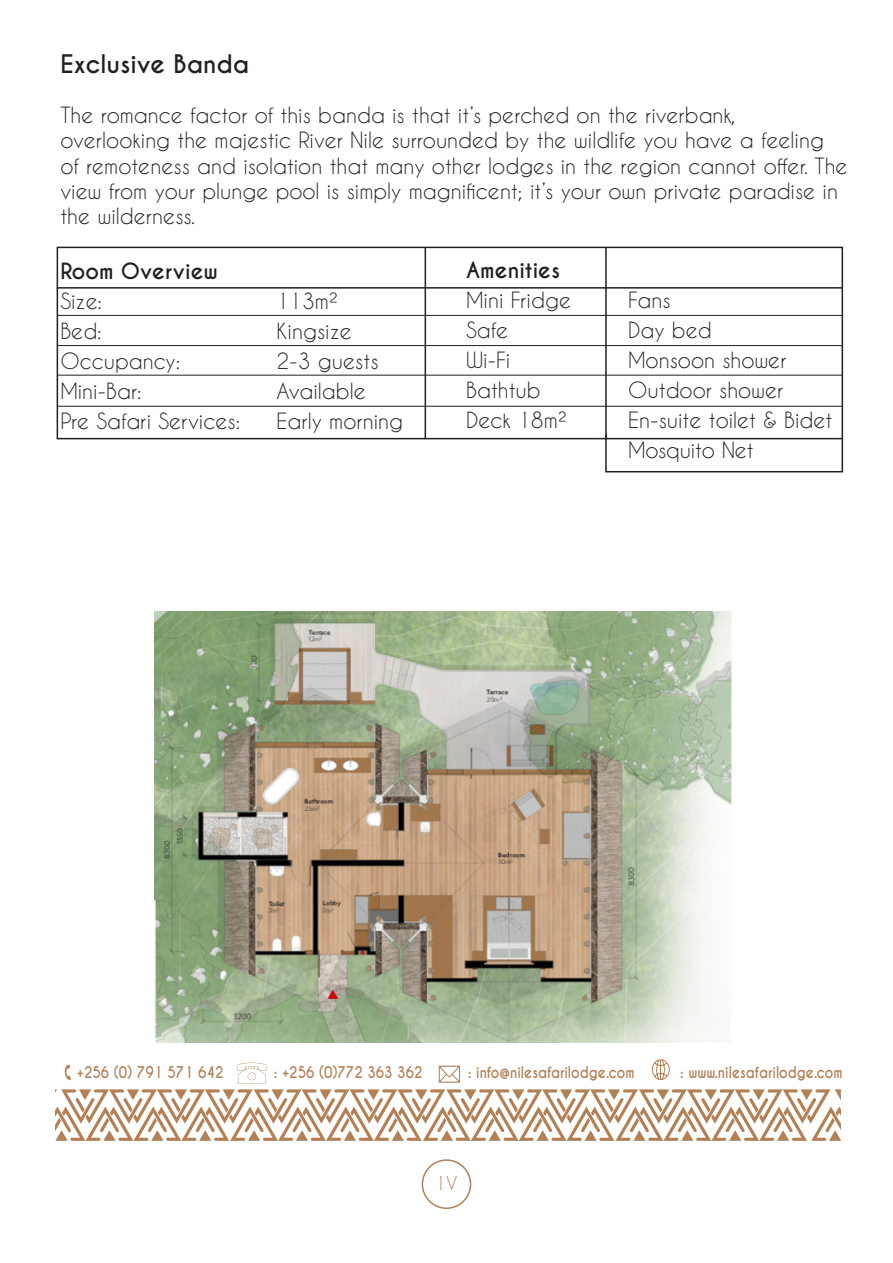
<style>
.page{position:relative;width:893px;height:1263px;background:#fff}
.page>*{position:absolute;margin:0;border:0;box-sizing:border-box;transform-origin:0 0}
.t1{font:700 24px "Caviar Dreams";color:#231f20}
.t2{font:21px/25.2px "Caviar Dreams";color:#231f20}
.t3{font:700 21px "Caviar Dreams";color:#231f20}
.t4{font:18px "Caviar Dreams";color:#b37f55}
.t5{font:700 15.3px "Caviar Dreams";color:#b37f55;scale:.87 1}
</style>
<div class="page">
<div style="left:422px;top:1159px;width:49px;height:50px;border:2px solid #b37f55;border-radius:50%"></div>
<img style="left:155px;top:611px;width:577px;height:432px">
<div style="left:57px;top:247px;width:786px;height:192px;border:2px solid #231f20"></div>
<hr style="left:57px;top:287px;width:785px;height:2px;background:#231f20">
<hr style="left:57px;top:345px;width:786px;height:1px;background:#231f20">
<hr style="left:57px;top:315px;width:786px;height:1px;background:#231f20">
<hr style="left:57px;top:375px;width:786px;height:1px;background:#231f20">
<hr style="left:57px;top:406px;width:786px;height:1px;background:#231f20">
<hr style="left:425px;top:247px;width:1px;height:192px;background:#231f20">
<svg style="left:652px;top:1059px;width:18px;height:21px"></svg>
<svg style="left:237px;top:1062px;width:30px;height:21px"></svg>
<svg style="left:439px;top:1066px;width:21px;height:17px"></svg>
<img style="left:64px;top:1064px;width:8px;height:17px">
<svg style="left:56px;top:1089px;width:784px;height:52px"></svg>
<hr style="left:605px;top:247px;width:2px;height:192px;background:#231f20">
<svg style="left:604px;top:435px;width:240px;height:38px"></svg>
<p class="t1" style="left:60px;top:49px;width:191px">Exclusive Banda</p>
<p class="t2" style="left:60px;top:102px;width:677px">The romance factor of this banda is that it’s perched on the riverbank,</p>
<p class="t2" style="left:60px;top:127px;width:789px">overlooking the majestic River Nile surrounded by the wildlife you have a feeling of remoteness and isolation that many other lodges in the region cannot offer. The view from your plunge pool is simply magnificent; it’s your own private paradise in the wilderness.</p>
<p class="t3" style="left:60px;top:259px;width:159px">Room Overview</p>
<p class="t2" style="left:60px;top:288px;width:43px">Size:</p>
<p class="t2" style="left:276px;top:288px;width:63px">113m²</p>
<p class="t2" style="left:60px;top:318px;width:43px">Bed:</p>
<p class="t2" style="left:276px;top:318px;width:77px">Kingsize</p>
<p class="t2" style="left:60px;top:348px;width:121px">Occupancy:</p>
<p class="t2" style="left:276px;top:348px;width:104px">2-3 guests</p>
<p class="t2" style="left:60px;top:378px;width:83px">Mini-Bar:</p>
<p class="t2" style="left:276px;top:378px;width:91px">Available</p>
<p class="t2" style="left:60px;top:408px;width:181px">Pre Safari Services:</p>
<p class="t2" style="left:276px;top:408px;width:128px">Early morning</p>
<p class="t3" style="left:466px;top:258px;width:96px">Amenities</p>
<p class="t2" style="left:466px;top:287px;width:106px">Mini Fridge</p>
<p class="t2" style="left:628px;top:287px;width:44px">Fans</p>
<p class="t2" style="left:466px;top:317px;width:44px">Safe</p>
<p class="t2" style="left:628px;top:317px;width:85px">Day bed</p>
<p class="t2" style="left:466px;top:347px;width:46px">Wi-Fi</p>
<p class="t2" style="left:628px;top:347px;width:160px">Monsoon shower</p>
<p class="t2" style="left:466px;top:377px;width:76px">Bathtub</p>
<p class="t2" style="left:628px;top:377px;width:157px">Outdoor shower</p>
<p class="t2" style="left:466px;top:407px;width:102px">Deck 18m²</p>
<p class="t2" style="left:628px;top:407px;width:206px">En-suite toilet &amp; Bidet</p>
<p class="t2" style="left:628px;top:437px;width:127px">Mosquito Net</p>
<p class="t5" style="left:77px;top:1063px;width:170px">+256 (0) 791 571 642</p>
<p class="t5" style="left:274px;top:1063px;width:172px">: +256 (0)772 363 362</p>
<p class="t5" style="left:468px;top:1063px;width:193px">: info@nilesafarilodge.com</p>
<p class="t5" style="left:680px;top:1063px;width:188px">: www.nilesafarilodge.com</p>
<p class="t4" style="left:435px;top:1172px;width:24px">1V</p>
</div>
